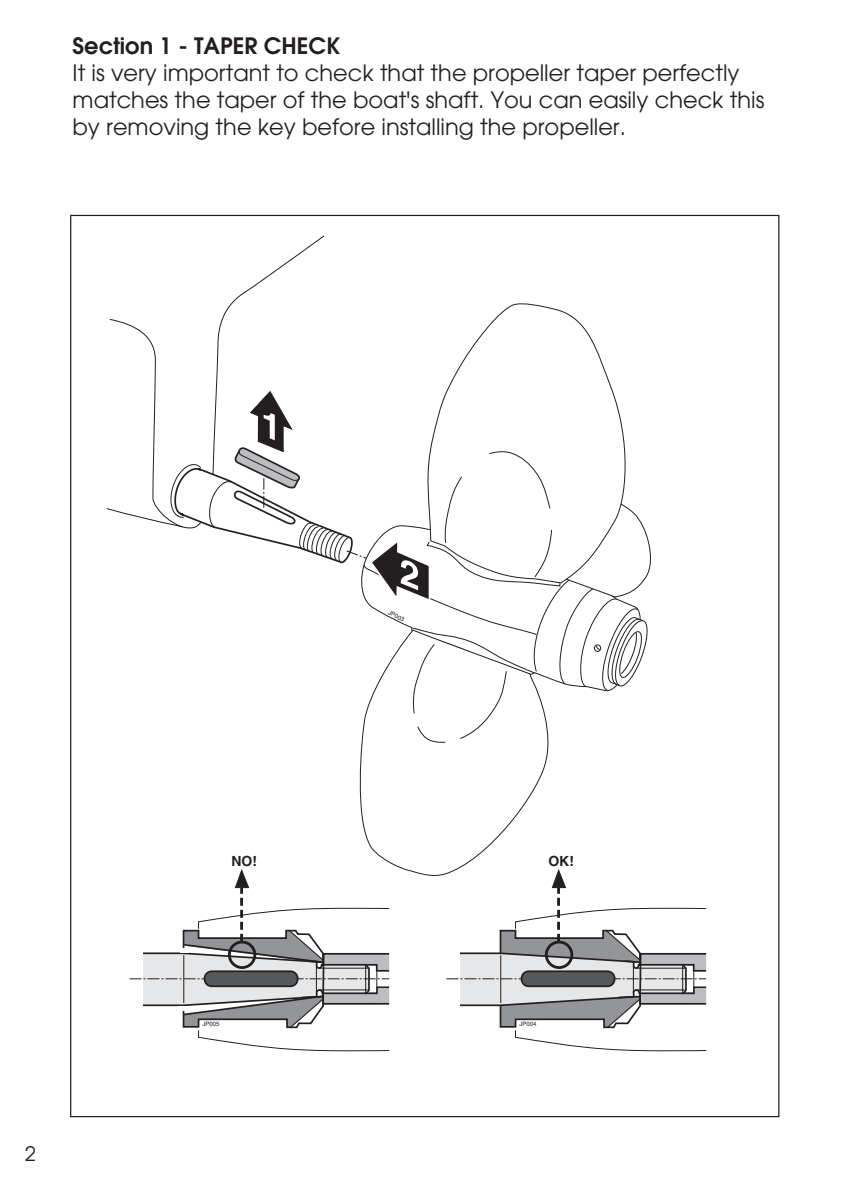
<style>
.page{position:relative;width:849px;height:1200px;background:#fff}
.page>*{position:absolute;margin:0;border:0;box-sizing:border-box;transform-origin:0 0}
.t1{font:22.5px/27px "Avant Garde";color:#231f20}
.t2{font:600 22.5px "Avant Garde";color:#231f20}
.t3{font:20px "Avant Garde";color:#231f20}
.t4{font:700 14px "Helvetica";color:#231f20}
.t5{font:6px "Helvetica";color:#231f20}
</style>
<div class="page">
<svg style="left:109px;top:235px;width:216px;height:155px"></svg>
<svg style="left:359px;top:729px;width:190px;height:147px"></svg>
<svg style="left:447px;top:303px;width:166px;height:87px"></svg>
<svg style="left:363px;top:691px;width:186px;height:52px"></svg>
<svg style="left:129px;top:870px;width:284px;height:182px"></svg>
<div style="left:180px;top:948px;width:8px;height:5px;background:#fff"></div>
<div style="left:179px;top:1006px;width:8px;height:5px;background:#fff"></div>
<svg style="left:446px;top:870px;width:260px;height:182px"></svg>
<div style="left:544px;top:941px;width:29px;height:28px;border:3px solid #231f20;border-radius:50%"></div>
<svg style="left:106px;top:390px;width:544px;height:301px"></svg>
<p class="t2" style="left:73px;top:38px;width:269px">Section 1 - TAPER CHECK</p>
<p class="t1" style="left:73px;top:62px;width:693px">It is very important to check that the propeller taper perfectly matches the taper of the boat's shaft. You can easily check this by removing the key before installing the propeller.</p>
<p class="t3" style="left:25px;top:1146px;width:13px">2</p>
<p class="t4" style="left:231px;top:856px;width:27px">NO!</p>
<p class="t5" style="left:202px;top:1022px;width:19px">JP005</p>
<p class="t5" style="left:389px;top:610px;width:19px;rotate:26deg">JP003</p>
<p class="t4" style="left:548px;top:856px;width:27px">OK!</p>
<p class="t5" style="left:519px;top:1022px;width:19px">JP004</p>
</div>
